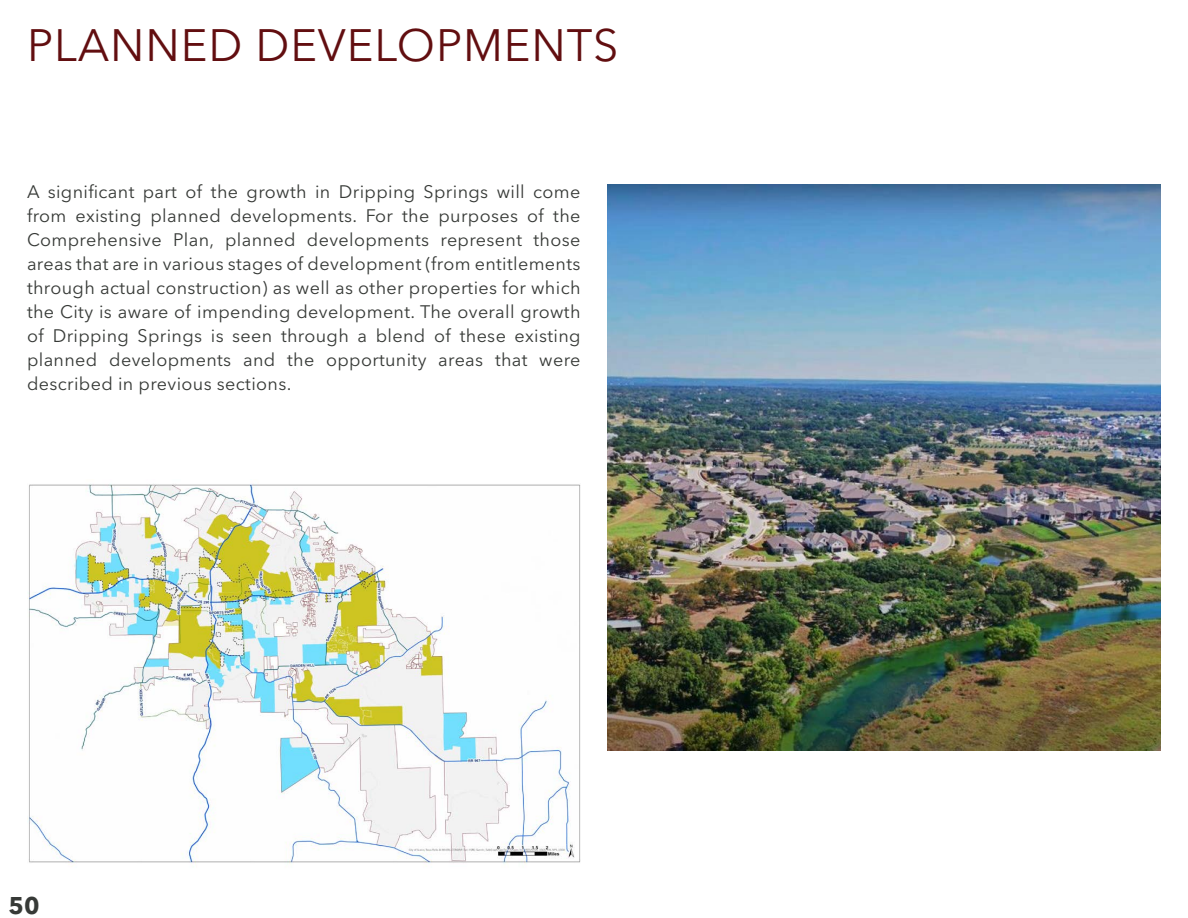
<style>
.page{position:relative;width:1188px;height:918px;background:#fff}
.page>*{position:absolute;margin:0;border:0;box-sizing:border-box;transform-origin:0 0}
.t1{font:45px "Avenir Next LT Pro";letter-spacing:.02em;color:#620e10}
.t2{font:700 24px "Avenir Next LT Pro";color:#373a37}
.t3{font:18px/24px "Avenir Next LT Pro";letter-spacing:.02em;color:#373a37;text-align:justify}
</style>
<div class="page">
<img style="left:608px;top:184px;width:553px;height:567px">
<img style="left:27px;top:484px;width:553px;height:380px">
<h1 class="t1" style="left:27px;top:19px;width:593px">PLANNED DEVELOPMENTS</h1>
<p class="t3" style="left:27px;top:180px;width:555px">A significant part of the growth in Dripping Springs will come from existing planned developments. For the purposes of the Comprehensive Plan, planned developments represent those areas that are in various stages of development (from entitlements through actual construction) as well as other properties for which the City is aware of impending development. The overall growth of Dripping Springs is seen through a blend of these existing planned developments and the opportunity areas that were described in previous sections.</p>
<h2 class="t2" style="left:8px;top:890px;width:33px">50</h2>
</div>
